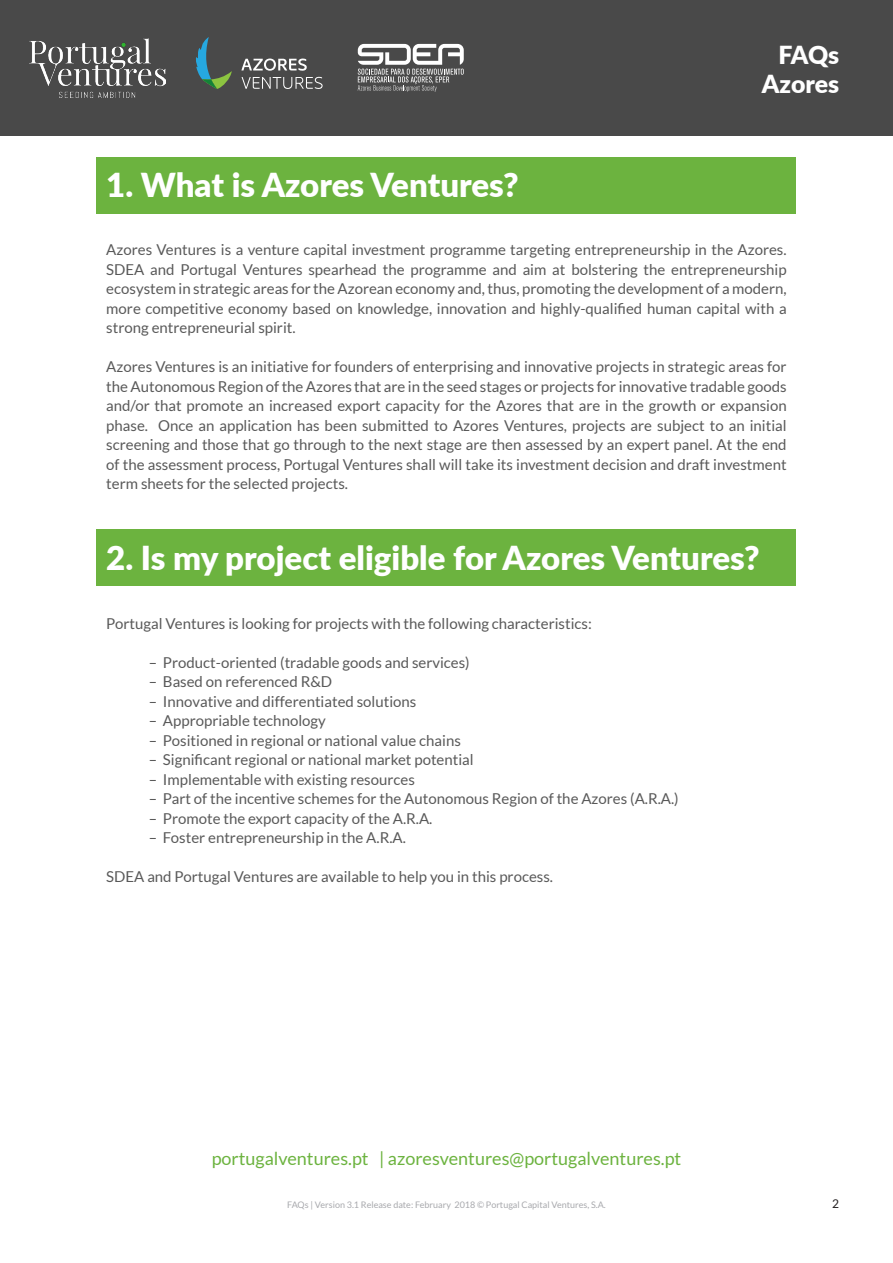
<style>
.page{position:relative;width:893px;height:1263px;background:#fff}
.page>*{position:absolute;margin:0;border:0;box-sizing:border-box;transform-origin:0 0}
.titulos_PV{font:900 33px "Lato";color:#fff}
.t1{font:900 24.9px/29.8px "Lato";letter-spacing:-.01em;color:#fff;text-align:right}
.t2{font:18px "Lato";color:#6cb33f}
.texto_PV{font:15px/19.5px "Lato";color:#595959;text-align:justify}
.bullets2{font:15px "Lato";color:#595959}
.t3{font:12px "Lato";color:#231f20}
.t4{font:9px "Lato";color:#a8a9ad}
</style>
<div class="page">
<div style="left:1px;top:1px;width:892px;height:135px;background:#494949"></div>
<img style="left:29px;top:39px;width:136px;height:58px">
<svg style="left:241px;top:59px;width:66px;height:12px"></svg>
<svg style="left:242px;top:77px;width:81px;height:12px"></svg>
<svg style="left:196px;top:37px;width:36px;height:52px"></svg>
<svg style="left:358px;top:44px;width:106px;height:48px"></svg>
<div style="left:97px;top:157px;width:699px;height:56px;background:#6cb33f"></div>
<div style="left:97px;top:529px;width:699px;height:57px;background:#6cb33f"></div>
<p class="titulos_PV" style="left:106px;top:160px;width:414px">1. What is Azores Ventures?</p>
<h2 class="t1" style="left:762px;top:38px;width:79px">FAQs<br>Azores</h2>
<p class="texto_PV" style="left:106px;top:240px;width:682px">Azores Ventures is a venture capital investment programme targeting entrepreneurship in the Azores.<br>SDEA and Portugal Ventures spearhead the programme and aim at bolstering the entrepreneurship ecosystem in strategic areas for the Azorean economy and, thus, promoting the development of a modern, more competitive economy based on knowledge, innovation and highly-qualified human capital with a strong entrepreneurial spirit.</p>
<p class="texto_PV" style="left:106px;top:357px;width:682px">Azores Ventures is an initiative for founders of enterprising and innovative projects in strategic areas for the Autonomous Region of the Azores that are in the seed stages or projects for innovative tradable goods and/or that promote an increased export capacity for the Azores that are in the growth or expansion phase. Once an application has been submitted to Azores Ventures, projects are subject to an initial screening and those that go through to the next stage are then assessed by an expert panel. At the end of the assessment process, Portugal Ventures shall will take its investment decision and draft investment term sheets for the selected projects.</p>
<p class="titulos_PV" style="left:106px;top:533px;width:655px">2. Is my project eligible for Azores Ventures?</p>
<p class="texto_PV" style="left:106px;top:613px;width:487px">Portugal Ventures is looking for projects with the following characteristics:</p>
<p class="bullets2" style="left:149px;top:654px;width:322px">– Product-oriented (tradable goods and services)</p>
<p class="bullets2" style="left:149px;top:673px;width:185px">– Based on referenced R&amp;D</p>
<p class="bullets2" style="left:149px;top:693px;width:269px">– Innovative and differentiated solutions</p>
<p class="bullets2" style="left:149px;top:712px;width:179px">– Appropriable technology</p>
<p class="bullets2" style="left:149px;top:732px;width:314px">– Positioned in regional or national value chains</p>
<p class="bullets2" style="left:149px;top:751px;width:326px">– Significant regional or national market potential</p>
<p class="bullets2" style="left:149px;top:771px;width:268px">– Implementable with existing resources</p>
<p class="bullets2" style="left:149px;top:790px;width:531px">– Part of the incentive schemes for the Autonomous Region of the Azores (A.R.A.)</p>
<p class="bullets2" style="left:149px;top:810px;width:285px">– Promote the export capacity of the A.R.A.</p>
<p class="bullets2" style="left:149px;top:829px;width:259px">– Foster entrepreneurship in the A.R.A.</p>
<p class="texto_PV" style="left:106px;top:867px;width:448px">SDEA and Portugal Ventures are available to help you in this process.</p>
<p class="t2" style="left:212px;top:1148px;width:471px">portugalventures.pt | azoresventures@portugalventures.pt</p>
<p class="t4" style="left:287px;top:1200px;width:320px">FAQs | Version 3.1 Release date: February 2018 © Portugal Capital Ventures, S.A.</p>
<p class="t3" style="left:832px;top:1197px;width:8px">2</p>
</div>
